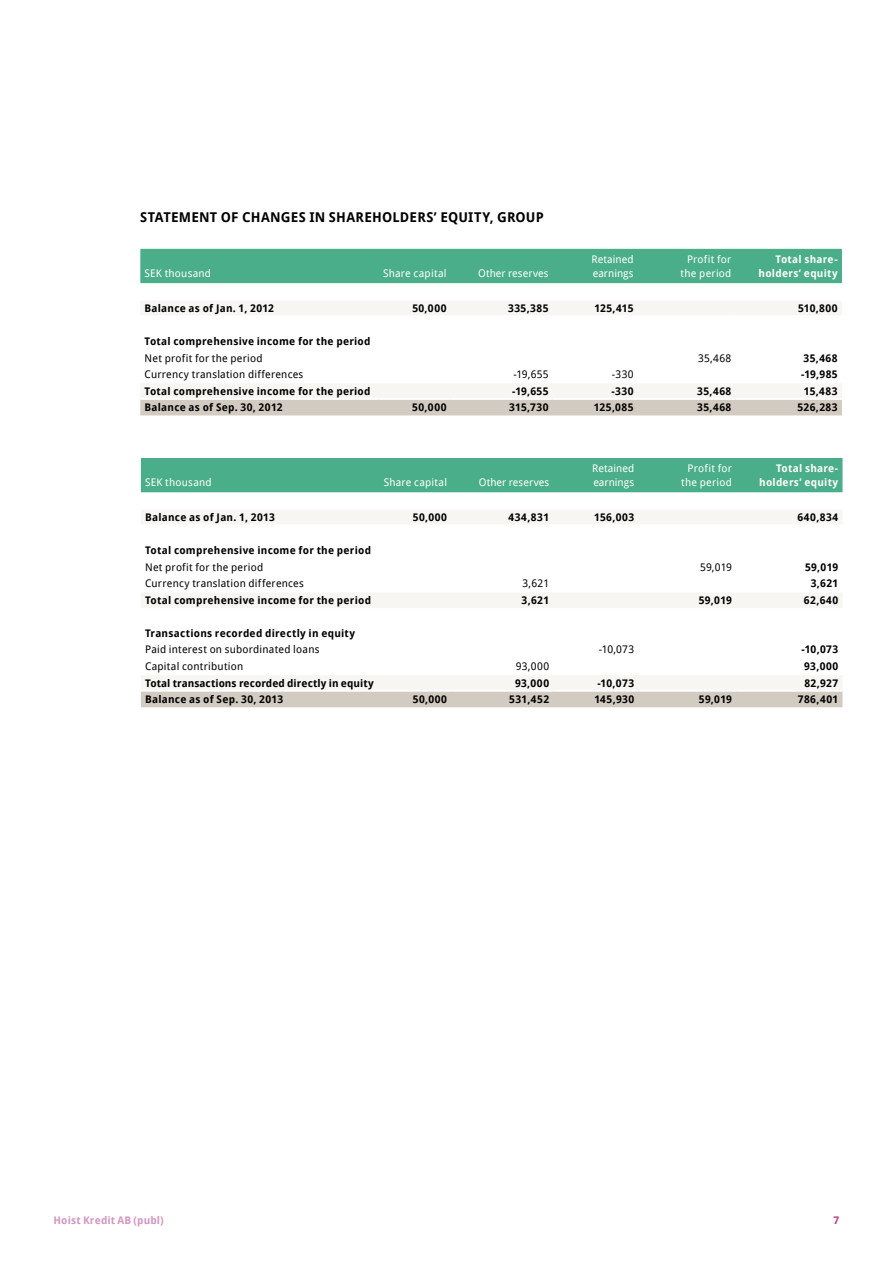
<style>
.page{position:relative;width:893px;height:1263px;background:#fff}
.page>*{position:absolute;margin:0;border:0;box-sizing:border-box;transform-origin:0 0}
.t1{font:700 13.5px "Droid Sans";letter-spacing:.015em;color:#000}
.t2{font:700 10.5px "Droid Sans";letter-spacing:.025em;color:#000}
.t3{font:10.5px "Droid Sans";letter-spacing:.025em;color:#000}
.t4{font:10.5px/13.5px "Droid Sans";letter-spacing:.02em;color:#fff;text-align:right}
.t5{font:700 10.5px/13.5px "Droid Sans";letter-spacing:.025em;color:#fff;text-align:right}
.t6{font:700 10.5px "Droid Sans";letter-spacing:.005em;color:#000}
.t7{font:10.5px/13.5px "Droid Sans";color:#fff}
.t8{font:700 10.5px "Droid Sans";letter-spacing:.015em;color:#d596c0}
.t9{font:700 10.5px "Droid Sans";color:#b83c86}
</style>
<div class="page">
<div style="left:140px;top:249px;width:702px;height:34px;background:#4aae8a"></div>
<svg style="left:141px;top:301px;width:701px;height:97px"></svg>
<div style="left:140px;top:400px;width:702px;height:15px;background:#d2cbc1"></div>
<hr style="left:140px;top:315px;width:238px;height:2px;background:#fff">
<hr style="left:378px;top:315px;width:73px;height:2px;background:#fff">
<hr style="left:451px;top:315px;width:102px;height:2px;background:#fff">
<hr style="left:553px;top:315px;width:85px;height:2px;background:#fff">
<hr style="left:638px;top:315px;width:98px;height:2px;background:#fff">
<hr style="left:736px;top:315px;width:106px;height:2px;background:#fff">
<hr style="left:140px;top:381px;width:238px;height:2px;background:#fff">
<hr style="left:378px;top:381px;width:73px;height:2px;background:#fff">
<hr style="left:451px;top:381px;width:102px;height:2px;background:#fff">
<hr style="left:553px;top:381px;width:85px;height:2px;background:#fff">
<hr style="left:638px;top:381px;width:98px;height:2px;background:#fff">
<hr style="left:736px;top:381px;width:106px;height:2px;background:#fff">
<div style="left:141px;top:458px;width:701px;height:34px;background:#4aae8a"></div>
<svg style="left:141px;top:510px;width:701px;height:180px"></svg>
<div style="left:141px;top:692px;width:701px;height:15px;background:#d2cbc1"></div>
<hr style="left:141px;top:524px;width:238px;height:2px;background:#fff">
<hr style="left:379px;top:524px;width:72px;height:2px;background:#fff">
<hr style="left:451px;top:524px;width:102px;height:2px;background:#fff">
<hr style="left:553px;top:524px;width:85px;height:2px;background:#fff">
<hr style="left:638px;top:524px;width:98px;height:2px;background:#fff">
<hr style="left:736px;top:524px;width:106px;height:2px;background:#fff">
<hr style="left:141px;top:591px;width:238px;height:1px;background:#fff">
<hr style="left:379px;top:591px;width:72px;height:1px;background:#fff">
<hr style="left:451px;top:591px;width:102px;height:1px;background:#fff">
<hr style="left:553px;top:591px;width:85px;height:1px;background:#fff">
<hr style="left:638px;top:591px;width:98px;height:1px;background:#fff">
<hr style="left:736px;top:591px;width:106px;height:1px;background:#fff">
<hr style="left:141px;top:673px;width:238px;height:2px;background:#fff">
<hr style="left:379px;top:673px;width:72px;height:2px;background:#fff">
<hr style="left:451px;top:673px;width:102px;height:2px;background:#fff">
<hr style="left:553px;top:673px;width:85px;height:2px;background:#fff">
<hr style="left:638px;top:673px;width:98px;height:2px;background:#fff">
<hr style="left:736px;top:673px;width:106px;height:2px;background:#fff">
<p class="t1" style="left:140px;top:209px;width:405px">STATEMENT OF CHANGES IN SHAREHOLDERS’ EQUITY, GROUP</p>
<p class="t4" style="left:145px;top:266px;width:68px">SEK thousand</p>
<p class="t4" style="left:383px;top:266px;width:65px">Share capital</p>
<p class="t4" style="left:478px;top:266px;width:72px">Other reserves</p>
<p class="t7" style="left:592px;top:253px;width:43px">Retained earnings</p>
<p class="t4" style="left:681px;top:253px;width:52px">Profit for the period</p>
<p class="t5" style="left:759px;top:253px;width:81px">Total share&shy;holders’ equity</p>
<p class="t2" style="left:145px;top:302px;width:131px">Balance as of Jan. 1, 2012</p>
<p class="t2" style="left:412px;top:302px;width:36px">50,000</p>
<p class="t2" style="left:508px;top:302px;width:42px">335,385</p>
<p class="t2" style="left:594px;top:302px;width:41px">125,415</p>
<p class="t2" style="left:798px;top:302px;width:41px">510,800</p>
<p class="t2" style="left:145px;top:335px;width:227px">Total comprehensive income for the period</p>
<p class="t3" style="left:145px;top:352px;width:120px">Net profit for the period</p>
<p class="t3" style="left:698px;top:352px;width:35px">35,468</p>
<p class="t2" style="left:803px;top:352px;width:36px">35,468</p>
<p class="t3" style="left:145px;top:368px;width:160px">Currency translation differences</p>
<p class="t3" style="left:513px;top:368px;width:37px">-19,655</p>
<p class="t3" style="left:612px;top:368px;width:23px">-330</p>
<p class="t2" style="left:801px;top:368px;width:38px">-19,985</p>
<p class="t2" style="left:145px;top:385px;width:227px">Total comprehensive income for the period</p>
<p class="t2" style="left:512px;top:385px;width:38px">-19,655</p>
<p class="t2" style="left:611px;top:385px;width:24px">-330</p>
<p class="t2" style="left:697px;top:385px;width:36px">35,468</p>
<p class="t2" style="left:804px;top:385px;width:35px">15,483</p>
<p class="t2" style="left:145px;top:401px;width:139px">Balance as of Sep. 30, 2012</p>
<p class="t2" style="left:412px;top:401px;width:36px">50,000</p>
<p class="t2" style="left:509px;top:401px;width:41px">315,730</p>
<p class="t2" style="left:594px;top:401px;width:41px">125,085</p>
<p class="t2" style="left:697px;top:401px;width:36px">35,468</p>
<p class="t2" style="left:797px;top:401px;width:42px">526,283</p>
<p class="t4" style="left:145px;top:475px;width:68px">SEK thousand</p>
<p class="t4" style="left:384px;top:475px;width:65px">Share capital</p>
<p class="t4" style="left:479px;top:475px;width:72px">Other reserves</p>
<p class="t7" style="left:592px;top:462px;width:43px">Retained earnings</p>
<p class="t4" style="left:681px;top:462px;width:52px">Profit for the period</p>
<p class="t5" style="left:759px;top:462px;width:81px">Total share&shy;holders’ equity</p>
<p class="t2" style="left:145px;top:511px;width:131px">Balance as of Jan. 1, 2013</p>
<p class="t2" style="left:413px;top:511px;width:36px">50,000</p>
<p class="t2" style="left:508px;top:511px;width:42px">434,831</p>
<p class="t2" style="left:594px;top:511px;width:41px">156,003</p>
<p class="t2" style="left:797px;top:511px;width:42px">640,834</p>
<p class="t2" style="left:145px;top:544px;width:227px">Total comprehensive income for the period</p>
<p class="t3" style="left:145px;top:561px;width:120px">Net profit for the period</p>
<p class="t3" style="left:700px;top:561px;width:33px">59,019</p>
<p class="t2" style="left:805px;top:561px;width:35px">59,019</p>
<p class="t3" style="left:145px;top:577px;width:160px">Currency translation differences</p>
<p class="t3" style="left:522px;top:577px;width:28px">3,621</p>
<p class="t2" style="left:811px;top:577px;width:29px">3,621</p>
<p class="t2" style="left:145px;top:594px;width:227px">Total comprehensive income for the period</p>
<p class="t2" style="left:522px;top:594px;width:29px">3,621</p>
<p class="t2" style="left:699px;top:594px;width:35px">59,019</p>
<p class="t2" style="left:804px;top:594px;width:36px">62,640</p>
<p class="t2" style="left:145px;top:627px;width:211px">Transactions recorded directly in equity</p>
<p class="t3" style="left:145px;top:644px;width:176px">Paid interest on subordinated loans</p>
<p class="t3" style="left:599px;top:644px;width:37px">-10,073</p>
<p class="t2" style="left:801px;top:644px;width:38px">-10,073</p>
<p class="t3" style="left:145px;top:660px;width:100px">Capital contribution</p>
<p class="t3" style="left:516px;top:660px;width:35px">93,000</p>
<p class="t2" style="left:804px;top:660px;width:36px">93,000</p>
<p class="t6" style="left:145px;top:677px;width:230px">Total transactions recorded directly in equity</p>
<p class="t2" style="left:515px;top:677px;width:36px">93,000</p>
<p class="t2" style="left:597px;top:677px;width:38px">-10,073</p>
<p class="t2" style="left:804px;top:677px;width:35px">82,927</p>
<p class="t2" style="left:145px;top:693px;width:140px">Balance as of Sep. 30, 2013</p>
<p class="t2" style="left:413px;top:693px;width:36px">50,000</p>
<p class="t2" style="left:509px;top:693px;width:41px">531,452</p>
<p class="t2" style="left:594px;top:693px;width:41px">145,930</p>
<p class="t2" style="left:699px;top:693px;width:35px">59,019</p>
<p class="t2" style="left:798px;top:693px;width:42px">786,401</p>
<p class="t8" style="left:54px;top:1214px;width:112px">Hoist Kredit AB (publ)</p>
<p class="t9" style="left:833px;top:1214px;width:7px">7</p>
</div>
